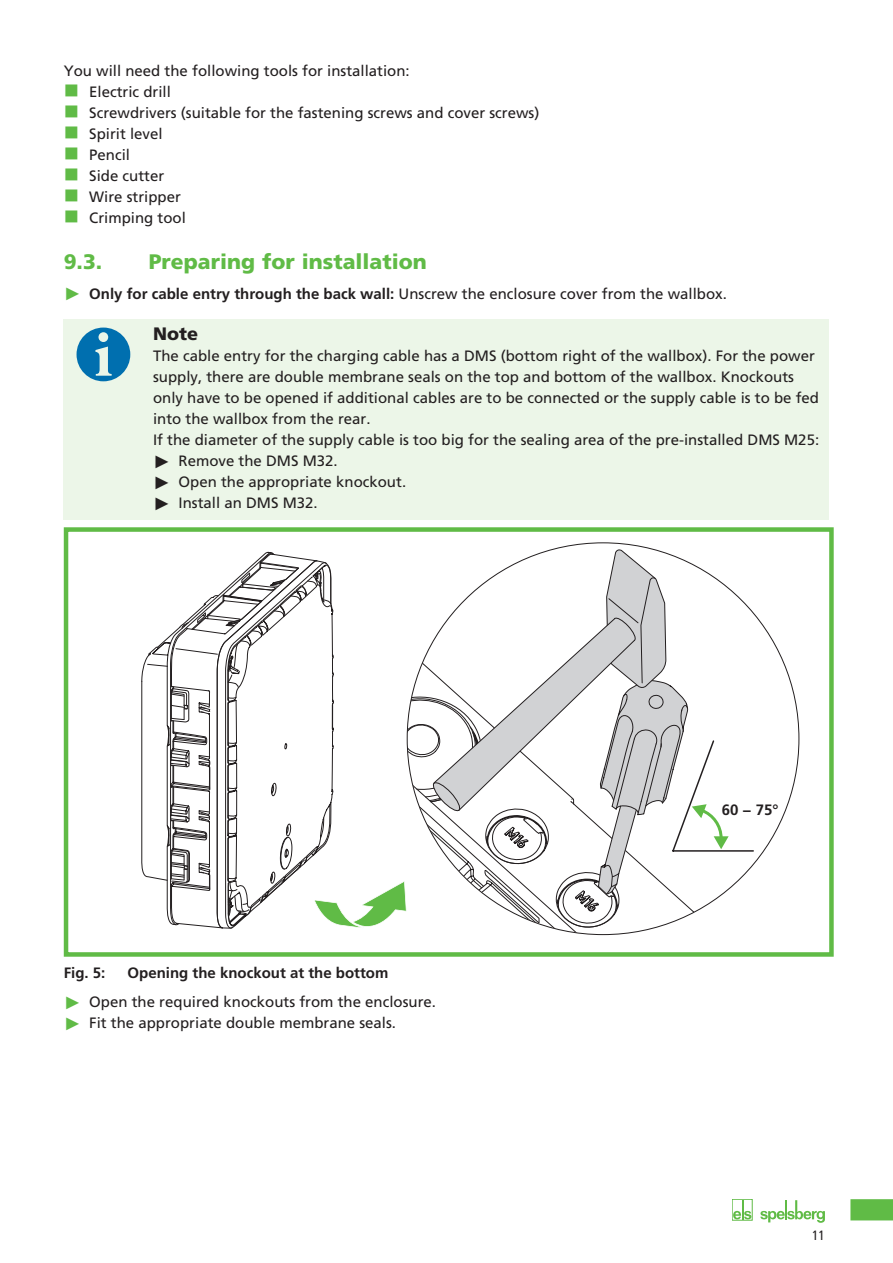
<style>
.page{position:relative;width:893px;height:1263px;background:#fff}
.page>*{position:absolute;margin:0;border:0;box-sizing:border-box;transform-origin:0 0}
.t1{font:900 21px "Frutiger";color:#60bb46}
.Note{font:900 18px "Frutiger";color:#231f20}
.WarningText{font:15px/21px "Frutiger";color:#231f20}
.ListHead{font:15px "Frutiger";color:#231f20}
.t2{font:700 15px "Frutiger";color:#231f20}
.t3{font:condensed 13.5px "Frutiger";color:#231f20}
.s1{font-family:"Arial";font-size:18px;color:#60bb46}
.s2{font-weight:700}
.s3{font-family:"Arial";font-size:18px}
</style>
<div class="page">
<div style="left:732px;top:1199px;width:20px;height:21px;border:1px solid #60bb46"></div>
<svg style="left:760px;top:1200px;width:65px;height:23px"></svg>
<svg style="left:733px;top:1200px;width:18px;height:19px"></svg>
<svg style="left:850px;top:1199px;width:43px;height:21px"></svg>
<div style="left:64px;top:319px;width:765px;height:29px;background:#ecf6e8"></div>
<div style="left:64px;top:345px;width:765px;height:91px;background:#ecf6e8"></div>
<div style="left:64px;top:429px;width:765px;height:28px;background:#ecf6e8"></div>
<div style="left:64px;top:450px;width:765px;height:28px;background:#ecf6e8"></div>
<div style="left:64px;top:471px;width:765px;height:28px;background:#ecf6e8"></div>
<div style="left:64px;top:492px;width:765px;height:28px;background:#ecf6e8"></div>
<svg style="left:77px;top:328px;width:53px;height:53px"></svg>
<svg style="left:141px;top:549px;width:614px;height:385px"></svg>
<div style="left:64px;top:527px;width:770px;height:430px;border:4px solid #60bb46"></div>
<p class="ListHead" style="left:64px;top:62px;width:347px">You will need the following tools for installation:</p>
<p class="WarningText" style="left:89px;top:81px;width:83px">Electric drill</p>
<p class="WarningText" style="left:89px;top:102px;width:452px">Screwdrivers (suitable for the fastening screws and cover screws)</p>
<p class="WarningText" style="left:89px;top:123px;width:75px">Spirit level</p>
<p class="WarningText" style="left:89px;top:144px;width:42px">Pencil</p>
<p class="WarningText" style="left:89px;top:165px;width:77px">Side cutter</p>
<p class="WarningText" style="left:89px;top:186px;width:93px">Wire stripper</p>
<p class="WarningText" style="left:89px;top:207px;width:98px">Crimping tool</p>
<p class="t1" style="left:64px;top:249px;width:40px">9.3.</p>
<p class="t1" style="left:149px;top:249px;width:279px">Preparing for installation</p>
<p class="WarningText" style="left:64px;top:283px;width:665px"><span class="s1">►</span> <span class="s2">Only for cable entry through the back wall:</span> Unscrew the enclosure cover from the wallbox.</p>
<p class="Note" style="left:153px;top:323px;width:47px">Note</p>
<p class="WarningText" style="left:153px;top:345px;width:667px">The cable entry for the charging cable has a DMS (bottom right of the wallbox). For the power supply, there are double membrane seals on the top and bottom of the wallbox. Knockouts only have to be opened if additional cables are to be connected or the supply cable is to be fed into the wallbox from the rear.</p>
<p class="WarningText" style="left:153px;top:429px;width:668px">If the diameter of the supply cable is too big for the sealing area of the pre-installed DMS M25:</p>
<p class="WarningText" style="left:153px;top:450px;width:186px"><span class="s3">►</span> Remove the DMS M32.</p>
<p class="WarningText" style="left:153px;top:471px;width:255px"><span class="s3">►</span> Open the appropriate knockout.</p>
<p class="WarningText" style="left:153px;top:492px;width:166px"><span class="s3">►</span> Install an DMS M32.</p>
<p class="t2" style="left:64px;top:964px;width:43px">Fig. 5:</p>
<p class="t2" style="left:128px;top:964px;width:262px">Opening the knockout at the bottom</p>
<p class="WarningText" style="left:64px;top:991px;width:374px"><span class="s1">►</span> Open the required knockouts from the enclosure.</p>
<p class="WarningText" style="left:64px;top:1012px;width:334px"><span class="s1">►</span> Fit the appropriate double membrane seals.</p>
<p class="t2" style="left:722px;top:801px;width:58px">60 − 75°</p>
<p class="t3" style="left:812px;top:1227px;width:14px">11</p>
</div>
